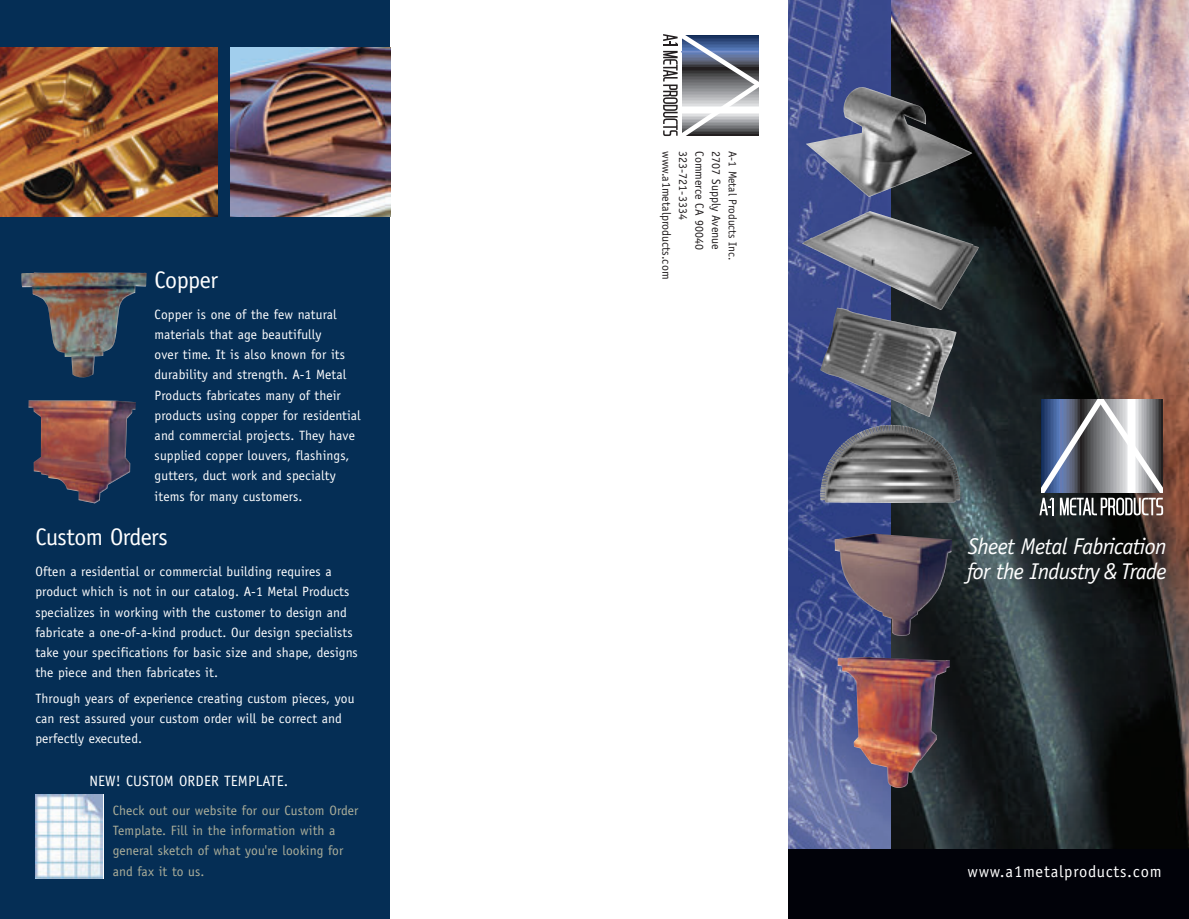
<style>
.page{position:relative;width:1189px;height:919px;background:#fff}
.page>*{position:absolute;margin:0;border:0;box-sizing:border-box;transform-origin:0 0}
.t1{font:24px "Officina Sans";letter-spacing:-.02em;color:#fff}
.t2{font:italic 22.8px/25.7px "Officina Sans";letter-spacing:-.03em;color:#fff}
.t3{font:16.5px "Officina Sans";letter-spacing:.05em;color:#fff}
.t4{font:15px "Officina Sans";letter-spacing:.01em;color:#fff}
.t5{font:13.5px/20.1px "Officina Sans";letter-spacing:.01em;color:#fff}
.t6{font:13.5px/20.1px "Officina Sans";letter-spacing:.01em;color:#adaf9a}
.t7{font:12px "Officina Sans";color:#231f20}
.t8{font:11.4px "Officina Sans";color:#231f20}
</style>
<div class="page">
<img style="left:0;top:0;width:1189px;height:918px">
<h1 class="t1" style="left:155px;top:270px;width:65px">Copper</h1>
<p class="t5" style="left:155px;top:305px;width:208px">Copper is one of the few natural materials that age beautifully<br>over time. It is also known for its durability and strength. A-1 Metal Products fabricates many of their products using copper for residential and commercial projects. They have supplied copper louvers, flashings, gutters, duct work and specialty items for many customers.</p>
<h1 class="t1" style="left:35px;top:527px;width:134px">Custom Orders</h1>
<p class="t5" style="left:35px;top:562px;width:324px">Often a residential or commercial building requires a product which is not in our catalog. A-1 Metal Products specializes in working with the customer to design and fabricate a one-of-a-kind product. Our design specialists take your specifications for basic size and shape, designs the piece and then fabricates it.</p>
<p class="t5" style="left:35px;top:689px;width:321px">Through years of experience creating custom pieces, you can rest assured your custom order will be correct and perfectly executed.</p>
<p class="t4" style="left:89px;top:775px;width:200px">NEW! CUSTOM ORDER TEMPLATE.</p>
<p class="t6" style="left:113px;top:801px;width:247px">Check out our website for our Custom Order Template. Fill in the information with a general sketch of what you're looking for and fax it to us.</p>
<p class="t7" style="left:671px;top:151px;width:130px;rotate:90deg">www.a1metalproducts.com</p>
<p class="t7" style="left:687px;top:151px;width:70px;rotate:90deg">323-721-3334</p>
<p class="t7" style="left:704px;top:151px;width:100px;rotate:90deg">Commerce CA 90040</p>
<p class="t7" style="left:720px;top:151px;width:100px;rotate:90deg">2707 Supply Avenue</p>
<p class="t8" style="left:737px;top:151px;width:111px;rotate:90deg">A-1 Metal Products Inc.</p>
<h2 class="t2" style="left:966px;top:535px;width:201px">Sheet Metal Fabrication for the Industry &amp; Trade</h2>
<p class="t3" style="left:967px;top:864px;width:196px">www.a1metalproducts.com</p>
</div>
